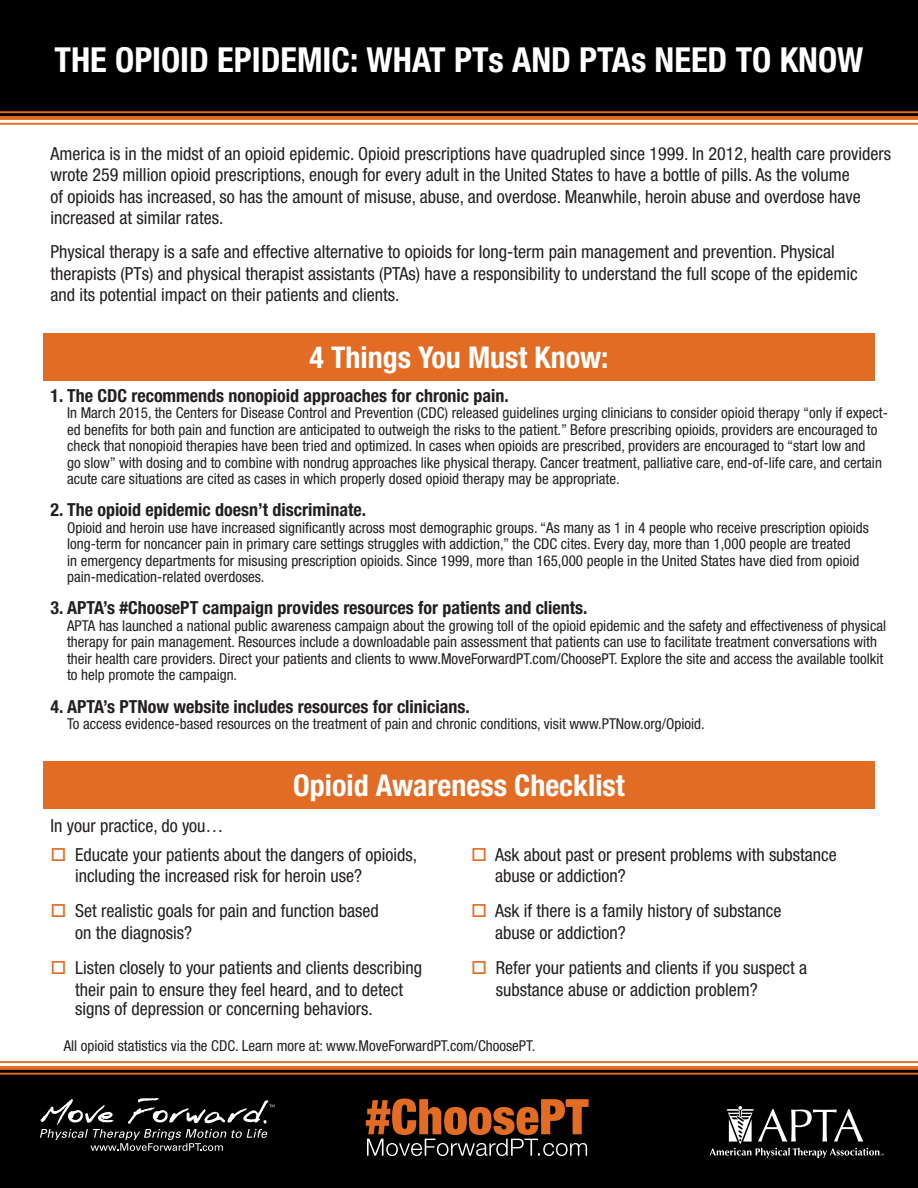
<style>
.page{position:relative;width:918px;height:1188px;background:#fff}
.page>*{position:absolute;margin:0;border:0;box-sizing:border-box;transform-origin:0 0}
.t1{font:700 condensed 34.5px "Helvetica Neue LT Std";color:#fff}
.t2{font:700 condensed 30px "Helvetica Neue LT Std";color:#fff}
.t3{font:condensed 18px/21.6px "Helvetica Neue LT Std";color:#231f20}
.t4{font:700 condensed 18px "Helvetica Neue LT Std";color:#231f20}
.t5{font:condensed 15px/16.5px "Helvetica Neue LT Std";color:#231f20}
.s1{color:#e36c25}
</style>
<div class="page">
<svg style="left:0;top:122px;width:918px;height:3px;background:#eca072"></svg>
<svg style="left:0;top:113px;width:918px;height:7px;background:#854118"></svg>
<div style="left:0;top:0;width:918px;height:113px;background:#000"></div>
<svg style="left:0;top:1061px;width:918px;height:5px"></svg>
<svg style="left:0;top:1066px;width:918px;height:7px;background:#853f15"></svg>
<div style="left:0;top:1073px;width:918px;height:115px;background:#000"></div>
<svg style="left:366px;top:1098px;width:223px;height:58px;background:#5e351d"></svg>
<svg style="left:40px;top:1098px;width:234px;height:53px;background:#282828"></svg>
<svg style="left:710px;top:1106px;width:174px;height:52px;background:#313131"></svg>
<div style="left:43px;top:762px;width:832px;height:47px;background:#e36c25"></div>
<div style="left:43px;top:333px;width:832px;height:48px;background:#e36c25"></div>
<h1 class="t1" style="left:55px;top:39px;width:810px">THE OPIOID EPIDEMIC: WHAT PTs AND PTAs NEED TO KNOW</h1>
<p class="t3" style="left:50px;top:142px;width:842px">America is in the midst of an opioid epidemic. Opioid prescriptions have quadrupled since 1999. In 2012, health care providers wrote 259 million opioid prescriptions, enough for every adult in the United States to have a bottle of pills. As the volume<br>of opioids has increased, so has the amount of misuse, abuse, and overdose. Meanwhile, heroin abuse and overdose have increased at similar rates.</p>
<p class="t3" style="left:50px;top:241px;width:809px">Physical therapy is a safe and effective alternative to opioids for long-term pain management and prevention. Physical therapists (PTs) and physical therapist assistants (PTAs) have a responsibility to understand the full scope of the epidemic and its potential impact on their patients and clients.</p>
<h2 class="t2" style="left:310px;top:339px;width:300px">4 Things You Must Know:</h2>
<p class="t4" style="left:50px;top:384px;width:460px">1. The CDC recommends nonopioid approaches for chronic pain.</p>
<p class="t5" style="left:67px;top:405px;width:822px">In March 2015, the Centers for Disease Control and Prevention (CDC) released guidelines urging clinicians to consider opioid therapy “only if expect&shy;ed benefits for both pain and function are anticipated to outweigh the risks to the patient.” Before prescribing opioids, providers are encouraged to check that nonopioid therapies have been tried and optimized. In cases when opioids are prescribed, providers are encouraged to “start low and<br>go slow” with dosing and to combine with nondrug approaches like physical therapy. Cancer treatment, palliative care, end-of-life care, and certain acute care situations are cited as cases in which properly dosed opioid therapy may be appropriate.</p>
<p class="t4" style="left:50px;top:499px;width:317px">2. The opioid epidemic doesn’t discriminate.</p>
<p class="t5" style="left:67px;top:519px;width:803px">Opioid and heroin use have increased significantly across most demographic groups. “As many as 1 in 4 people who receive prescription opioids long-term for noncancer pain in primary care settings struggles with addiction,” the CDC cites. Every day, more than 1,000 people are treated<br>in emergency departments for misusing prescription opioids. Since 1999, more than 165,000 people in the United States have died from opioid pain-medication-related overdoses.</p>
<p class="t4" style="left:50px;top:597px;width:538px">3. APTA’s #ChoosePT campaign provides resources for patients and clients.</p>
<p class="t5" style="left:67px;top:617px;width:821px">APTA has launched a national public awareness campaign about the growing toll of the opioid epidemic and the safety and effectiveness of physical therapy for pain management. Resources include a downloadable pain assessment that patients can use to facilitate treatment conversations with their health care providers. Direct your patients and clients to www.MoveForwardPT.com/ChoosePT. Explore the site and access the available toolkit to help promote the campaign.</p>
<p class="t4" style="left:50px;top:695px;width:421px">4. APTA’s PTNow website includes resources for clinicians.</p>
<p class="t5" style="left:67px;top:715px;width:639px">To access evidence-based resources on the treatment of pain and chronic conditions, visit www.PTNow.org/Opioid.</p>
<h2 class="t2" style="left:293px;top:767px;width:333px">Opioid Awareness Checklist</h2>
<p class="t3" style="left:50px;top:815px;width:175px">In your practice, do you…</p>
<p class="t3" style="left:75px;top:843px;width:344px;text-indent:-25px"><span class="s1">□</span> Educate your patients about the dangers of opioids, including the increased risk for heroin use?</p>
<p class="t3" style="left:75px;top:900px;width:305px;text-indent:-25px"><span class="s1">□</span> Set realistic goals for pain and function based on the diagnosis?</p>
<p class="t3" style="left:50px;top:957px;width:373px;text-align:center"><span class="s1">□</span> Listen closely to your patients and clients describing their pain to ensure they feel heard, and to detect</p>
<p class="t3" style="left:75px;top:998px;width:299px">signs of depression or concerning behaviors.</p>
<p class="t3" style="left:495px;top:843px;width:343px;text-indent:-24px"><span class="s1">□</span> Ask about past or present problems with substance abuse or addiction?</p>
<p class="t3" style="left:495px;top:900px;width:288px;text-indent:-24px"><span class="s1">□</span> Ask if there is a family history of substance abuse or addiction?</p>
<p class="t3" style="left:496px;top:957px;width:313px;text-indent:-25px"><span class="s1">□</span> Refer your patients and clients if you suspect a substance abuse or addiction problem?</p>
<p class="t5" style="left:64px;top:1038px;width:473px">All opioid statistics via the CDC. Learn more at: www.MoveForwardPT.com/ChoosePT.</p>
</div>
